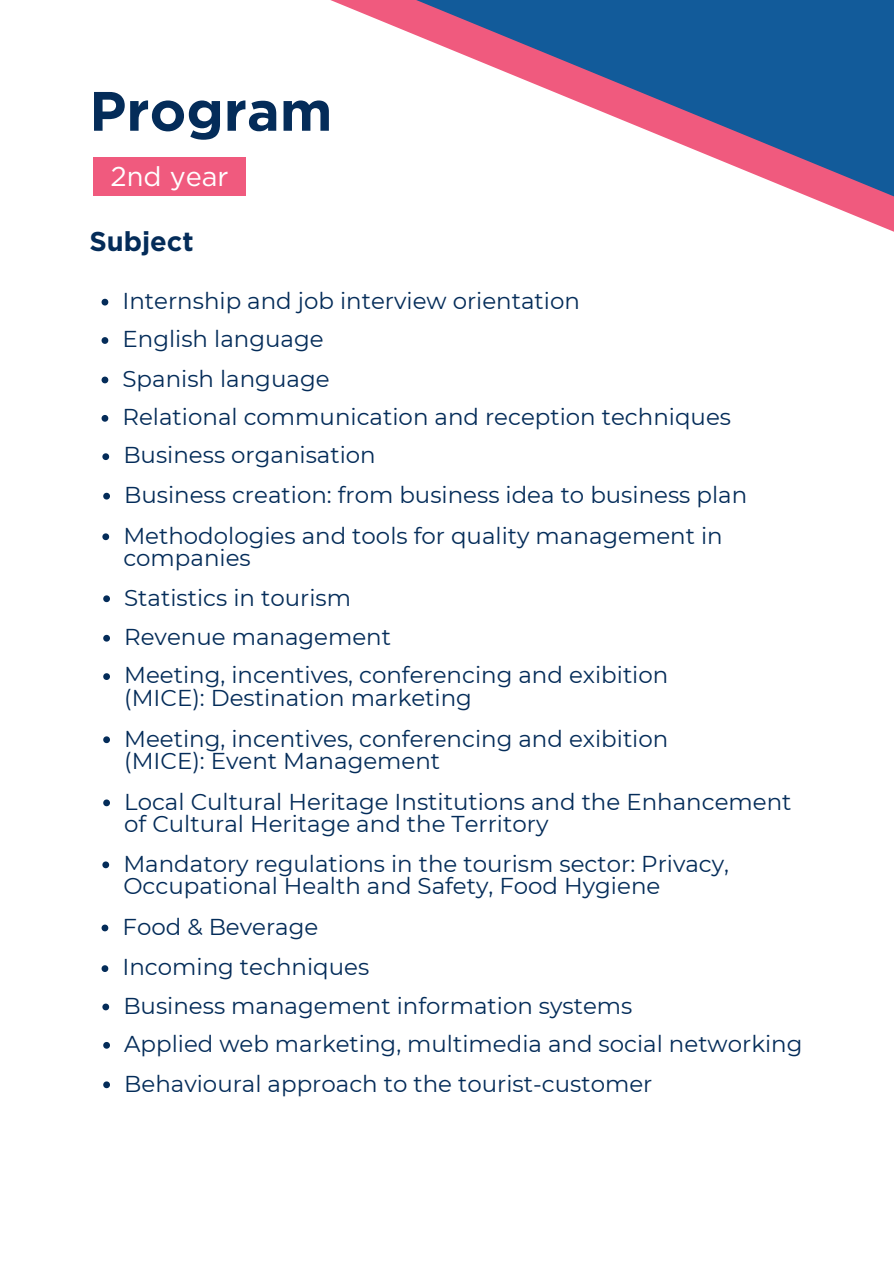
<style>
.page{position:relative;width:894px;height:1264px;background:#fff}
.page>*{position:absolute;margin:0;border:0;box-sizing:border-box;transform-origin:0 0}
.t1{font:700 55.35px "Gotham";color:#042c59}
.t2{font:27.15px "Gotham";color:#fff}
.t3{font:700 27.15px "Gotham";color:#042c59}
.t4{font:22.95px/22.5px "Montserrat";color:#042c59}
</style>
<div class="page">
<svg style="left:245px;top:0;width:648px;height:232px"></svg>
<svg style="left:592px;top:0;width:301px;height:187px;background:#5471a3"></svg>
<div style="left:93px;top:157px;width:152px;height:39px;background:#f05a7e"></div>
<svg style="left:101px;top:299px;width:7px;height:6px"></svg>
<svg style="left:101px;top:337px;width:7px;height:7px"></svg>
<svg style="left:101px;top:376px;width:7px;height:7px"></svg>
<svg style="left:101px;top:415px;width:7px;height:7px"></svg>
<svg style="left:102px;top:453px;width:7px;height:7px"></svg>
<svg style="left:103px;top:493px;width:7px;height:6px"></svg>
<svg style="left:102px;top:533px;width:7px;height:7px"></svg>
<svg style="left:103px;top:595px;width:7px;height:7px"></svg>
<svg style="left:103px;top:635px;width:7px;height:6px"></svg>
<svg style="left:103px;top:673px;width:7px;height:7px"></svg>
<svg style="left:103px;top:799px;width:7px;height:7px"></svg>
<svg style="left:102px;top:861px;width:7px;height:7px"></svg>
<svg style="left:101px;top:924px;width:7px;height:7px"></svg>
<svg style="left:101px;top:965px;width:7px;height:7px"></svg>
<svg style="left:102px;top:1003px;width:7px;height:7px"></svg>
<svg style="left:103px;top:1042px;width:7px;height:6px"></svg>
<svg style="left:103px;top:1081px;width:7px;height:7px"></svg>
<svg style="left:103px;top:736px;width:7px;height:7px"></svg>
<h1 class="t1" style="left:89px;top:78px;width:244px">Program</h1>
<p class="t2" style="left:110px;top:159px;width:120px">2nd year</p>
<h3 class="t3" style="left:89px;top:225px;width:106px">Subject</h3>
<h2 class="t4" style="left:122px;top:289px;width:459px">Internship and job interview orientation</h2>
<p class="t4" style="left:122px;top:328px;width:202px">English language</p>
<p class="t4" style="left:122px;top:367px;width:208px">Spanish language</p>
<p class="t4" style="left:122px;top:405px;width:610px">Relational communication and reception techniques</p>
<p class="t4" style="left:123px;top:444px;width:254px">Business organisation</p>
<p class="t4" style="left:124px;top:483px;width:624px">Business creation: from business idea to business plan</p>
<p class="t4" style="left:123px;top:524px;width:600px">Methodologies and tools for quality management in companies</p>
<p class="t4" style="left:124px;top:586px;width:228px">Statistics in tourism</p>
<p class="t4" style="left:124px;top:625px;width:268px">Revenue management</p>
<p class="t4" style="left:124px;top:664px;width:545px">Meeting, incentives, conferencing and exibition (MICE): Destination marketing</p>
<p class="t4" style="left:124px;top:727px;width:545px">Meeting, incentives, conferencing and exibition (MICE): Event Management</p>
<p class="t4" style="left:124px;top:790px;width:668px">Local Cultural Heritage Institutions and the Enhancement of Cultural Heritage and the Territory</p>
<p class="t4" style="left:123px;top:852px;width:607px">Mandatory regulations in the tourism sector: Privacy,<br>Occupational Health and Safety, Food Hygiene</p>
<p class="t4" style="left:122px;top:915px;width:197px">Food &amp; Beverage</p>
<p class="t4" style="left:122px;top:955px;width:248px">Incoming techniques</p>
<p class="t4" style="left:123px;top:994px;width:510px">Business management information systems</p>
<p class="t4" style="left:124px;top:1032px;width:679px">Applied web marketing, multimedia and social networking</p>
<p class="t4" style="left:124px;top:1072px;width:529px">Behavioural approach to the tourist-customer</p>
</div>
